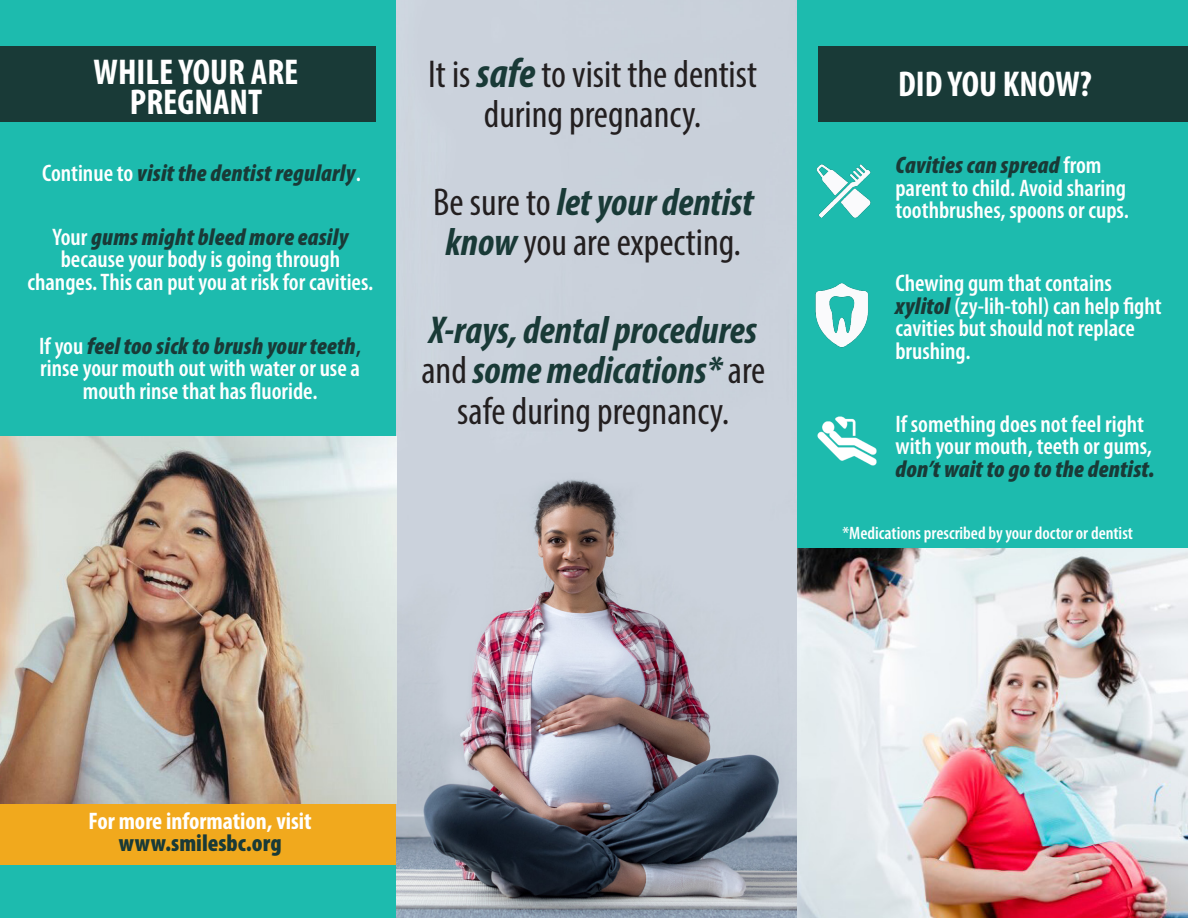
<style>
.page{position:relative;width:1188px;height:918px;background:#fff}
.page>*{position:absolute;margin:0;border:0;box-sizing:border-box;transform-origin:0 0}
.t1{font:condensed 39px/40.5px "Myriad Pro";color:#231f20;text-align:center}
.t2{font:italic 700 condensed 39px/40.5px "Myriad Pro";color:#193a37;text-align:center}
.t3{font:700 condensed 36px "Myriad Pro";color:#fff}
.t4{font:600 condensed 24px/22.5px "Myriad Pro";color:#fff}
.t5{font:italic 900 condensed 24px "Myriad Pro";letter-spacing:.01em;color:#193a37}
.t6{font:700 condensed 24px "Myriad Pro";color:#fff}
.t7{font:900 condensed 24px "Myriad Pro";color:#193a37}
.t8{font:600 condensed 18px "Myriad Pro";color:#fff}
.s1{font-weight:600;font-style:normal;color:#fff}
.s2{font-weight:900;font-style:italic;color:#193a37}
.s3{color:#193a37}
.s4{font-weight:700;font-style:italic;font-size:42px;color:#193a37}
.s5{font-weight:700;font-style:italic;color:#193a37}
.s6{font-weight:400;font-style:normal;color:#231f20}
</style>
<div class="page">
<div style="left:795px;top:0;width:393px;height:648px;background:#1dbbae"></div>
<div style="left:0;top:0;width:397px;height:451px;background:#1dbbae"></div>
<div style="left:0;top:617px;width:397px;height:301px;background:#1dbbae"></div>
<div style="left:0;top:46px;width:376px;height:75px;background:#193a37"></div>
<div style="left:819px;top:46px;width:369px;height:75px;background:#193a37"></div>
<img style="left:797px;top:549px;width:391px;height:369px">
<div style="left:0;top:802px;width:397px;height:63px;background:#f1a91d"></div>
<img style="left:397px;top:0;width:400px;height:918px">
<img style="left:817px;top:416px;width:60px;height:50px">
<img style="left:815px;top:283px;width:54px;height:65px">
<img style="left:816px;top:164px;width:55px;height:54px">
<img style="left:0;top:437px;width:397px;height:366px">
<p class="t3" style="left:94px;top:49px;width:206px">WHILE YOUR ARE</p>
<p class="t3" style="left:130px;top:79px;width:134px">PREGNANT</p>
<p class="t5" style="left:42px;top:160px;width:320px"><span class="s1">Continue to</span> visit the dentist regularly<span class="s1">.</span></p>
<p class="t4" style="left:27px;top:226px;width:347px;text-align:center">Your <span class="s2">gums might bleed more easily </span>because your body is going through changes. This can put you at risk for cavities.</p>
<p class="t4" style="left:39px;top:335px;width:323px;text-align:center">If you <span class="s2">feel too sick to brush your teeth</span><span class="s3">, </span>rinse your mouth out with water or use a mouth rinse that has fluoride.</p>
<p class="t1" style="left:428px;top:53px;width:330px">It is <span class="s4">safe</span> to visit the dentist during pregnancy.</p>
<p class="t1" style="left:433px;top:181px;width:322px">Be sure to <span class="s5">let your dentist know</span> you are expecting.</p>
<p class="t2" style="left:421px;top:309px;width:345px">X-rays, dental procedures <span class="s6">and</span>some medications* <span class="s6">are safe during pregnancy.</span></p>
<p class="t3" style="left:898px;top:61px;width:195px">DID YOU KNOW?</p>
<p class="t4" style="left:895px;top:155px;width:235px"><span class="s2">Cavities can spread</span> from parent to child. Avoid sharing toothbrushes, spoons or cups.</p>
<p class="t4" style="left:895px;top:273px;width:268px">Chewing gum that contains <span class="s2">xylitol</span> (zy-lih-tohl) can help fight cavities but should not replace brushing.</p>
<p class="t4" style="left:895px;top:413px;width:261px">If something does not feel right with your mouth, teeth or gums, <span class="s2">don’t wait to go to the dentist.</span></p>
<p class="t8" style="left:842px;top:524px;width:292px">*Medications prescribed by your doctor or dentist</p>
<p class="t6" style="left:89px;top:806px;width:225px">For more information, visit</p>
<p class="t7" style="left:119px;top:830px;width:164px">www.smilesbc.org</p>
</div>
